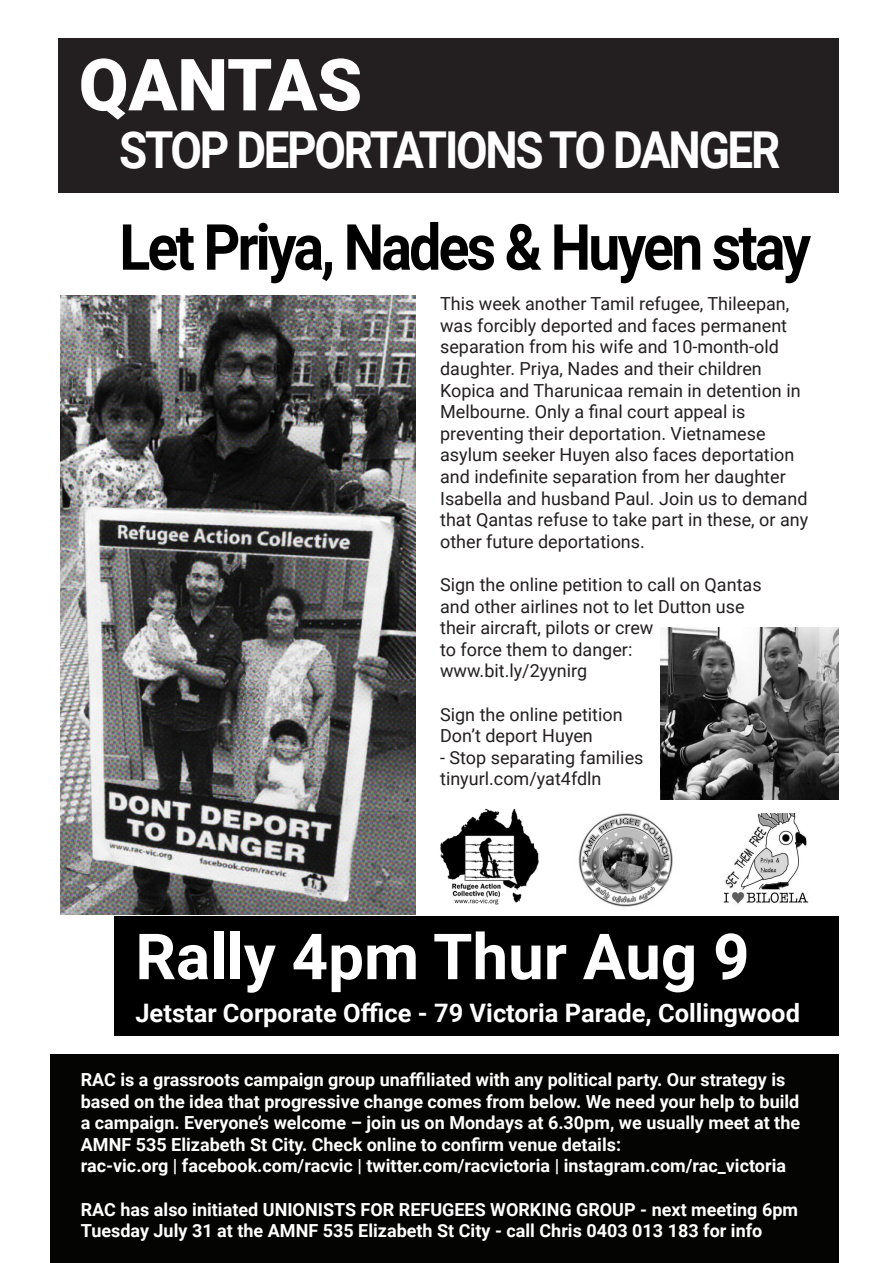
<style>
.page{position:relative;width:893px;height:1263px;background:#fff}
.page>*{position:absolute;margin:0;border:0;box-sizing:border-box;transform-origin:0 0}
.t1{font:900 72px "Roboto";color:#fff}
.t2{font:700 63.6px "Roboto";letter-spacing:-.05em;color:#000;scale:.9 1}
.t3{font:700 63.6px "Roboto";color:#fff}
.t4{font:700 50.85px "Roboto";letter-spacing:-.05em;color:#fff;scale:.9 1}
.t5{font:700 25.5px "Roboto";color:#fff}
.t6{font:21.15px "Roboto";color:#fff}
.t7{font:18px/21.6px "Roboto";color:#231f20}
.t8{font:700 18px/21.6px "Roboto";color:#fff}
</style>
<div class="page">
<div style="left:59px;top:38px;width:780px;height:155px;background:#231f20"></div>
<div style="left:114px;top:916px;width:725px;height:119px;background:#000"></div>
<img style="left:61px;top:296px;width:355px;height:619px">
<img style="left:440px;top:808px;width:99px;height:97px">
<img style="left:578px;top:813px;width:95px;height:94px">
<img style="left:723px;top:814px;width:86px;height:90px">
<div style="left:50px;top:1054px;width:794px;height:209px;background:#040503"></div>
<img style="left:660px;top:628px;width:179px;height:171px">
<div style="left:840px;top:0;width:53px;height:1263px;background:#fff"></div>
<p class="t1" style="left:79px;top:34px;width:285px">QANTAS</p>
<p class="t4" style="left:119px;top:114px;width:736px">STOP DEPORTATIONS TO DANGER</p>
<p class="t2" style="left:119px;top:203px;width:770px">Let Priya, Nades &amp; Huyen stay</p>
<p class="t7" style="left:440px;top:292px;width:362px">This week another Tamil refugee, Thileepan, was forcibly deported and faces permanent separation from his wife and 10-month-old daughter. Priya, Nades and their children Kopica and Tharunicaa remain in detention in Melbourne. Only a final court appeal is</p>
<p class="t7" style="left:440px;top:422px;width:327px">preventing their deportation. Vietnamese</p>
<p class="t7" style="left:440px;top:443px;width:356px">asylum seeker Huyen also faces deportation</p>
<p class="t7" style="left:440px;top:465px;width:370px">and indefinite separation from her daughter Isabella and husband Paul. Join us to demand that Qantas refuse to take part in these, or any other future deportations.</p>
<p class="t7" style="left:440px;top:573px;width:323px">Sign the online petition to call on Qantas</p>
<p class="t7" style="left:440px;top:595px;width:306px">and other airlines not to let Dutton use</p>
<p class="t7" style="left:440px;top:616px;width:215px">their aircraft, pilots or crew</p>
<p class="t7" style="left:440px;top:638px;width:194px">to force them to danger:</p>
<p class="t7" style="left:440px;top:659px;width:149px">www.bit.ly/2yynirg</p>
<p class="t7" style="left:440px;top:703px;width:184px">Sign the online petition</p>
<p class="t7" style="left:440px;top:724px;width:154px">Don’t deport Huyen</p>
<p class="t7" style="left:440px;top:746px;width:205px">- Stop separating families</p>
<p class="t7" style="left:440px;top:767px;width:163px">tinyurl.com/yat4fdln</p>
<p class="t3" style="left:135px;top:912px;width:616px">Rally 4pm Thur Aug 9</p>
<p class="t5" style="left:135px;top:995px;width:666px">Jetstar Corporate Office - 79 Victoria Parade, Collingwood</p>
<p class="t8" style="left:81px;top:1068px;width:721px">RAC is a grassroots campaign group unaffiliated with any political party. Our strategy is based on the idea that progressive change comes from below. We need your help to build a campaign. Everyone’s welcome – join us on Mondays at 6.30pm, we usually meet at the AMNF 535 Elizabeth St City. Check online to confirm venue details:</p>
<p class="t8" style="left:81px;top:1154px;width:707px">rac-vic.org | facebook.com/racvic | twitter.com/racvictoria | instagram.com/rac_victoria</p>
<p class="t8" style="left:81px;top:1198px;width:719px">RAC has also initiated UNIONISTS FOR REFUGEES WORKING GROUP - next meeting 6pm</p>
<p class="t8" style="left:81px;top:1219px;width:683px">Tuesday July 31 at the AMNF 535 Elizabeth St City - call Chris 0403 013 183 for info</p>
<p class="t6" style="left:122px;top:1199px;width:638px">For more info phone call Lucy 0404 728 104 or visit www.rac-vic.org</p>
</div>
